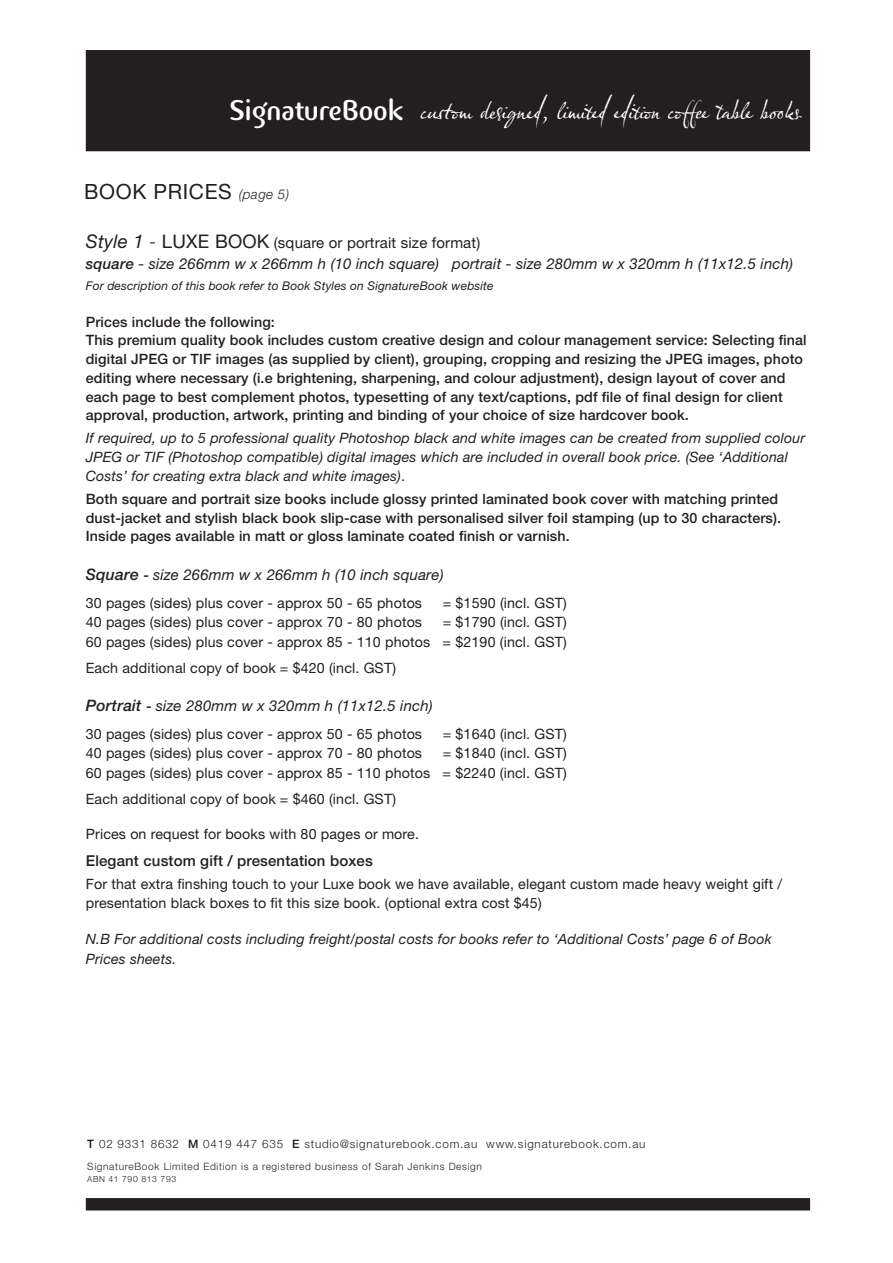
<style>
.page{position:relative;width:893px;height:1263px;background:#fff}
.page>*{position:absolute;margin:0;border:0;box-sizing:border-box;transform-origin:0 0}
.t1{font:33px "Digitalis";color:#fff}
.t2{font:25.5px "Olicana Rough";color:#fff}
.t3{font:21px "Helvetica Neue";letter-spacing:.03em;color:#231f20}
.t4{font:italic 15px "Helvetica Neue";letter-spacing:.01em;color:#231f20}
.t5{font:15px "Helvetica Neue";letter-spacing:.01em;color:#231f20}
.t6{font:500 15px "Helvetica Neue";letter-spacing:.01em;color:#231f20}
.t7{font:500 14.25px/18.8px "Helvetica Neue";letter-spacing:.01em;color:#231f20}
.t8{font:14.25px/18.8px "Helvetica Neue";letter-spacing:.01em;color:#231f20}
.t9{font:italic 14.25px/18.8px "Helvetica Neue";letter-spacing:.01em;color:#231f20}
.t10{font:italic 12px "Helvetica Neue";letter-spacing:.01em;color:#231f20}
.t11{font:300 11.7px "Helvetica Neue";letter-spacing:.07em;color:#231f20}
.t12{font:300 10.2px "Helvetica Neue";letter-spacing:.065em;color:#231f20}
.t13{font:300 8.7px "Helvetica Neue";letter-spacing:.07em;color:#231f20}
.s1{font-weight:300;font-style:italic;font-size:13.5px}
.s2{font-style:italic;font-size:18.75px}
.s3{font-weight:300;font-style:italic;font-size:18.75px}
.s4{font-size:18.75px}
.s5{font-weight:500}
.s6{font-style:normal}
.s7{font-weight:500;font-size:15.75px}
.s8{font-weight:500;font-style:normal;font-size:14.25px}
.s9{font-size:8.25px}
</style>
<div class="page">
<div style="left:87px;top:51px;width:722px;height:100px;background:#231f20"></div>
<div style="left:86px;top:50px;width:724px;height:101px;border:2px solid #231f20"></div>
<div style="left:87px;top:1199px;width:722px;height:11px;background:#231f20"></div>
<div style="left:86px;top:1198px;width:724px;height:12px;border:2px solid #231f20"></div>
<p class="t1" style="left:230px;top:93px;width:174px">SignatureBook</p>
<p class="t2" style="left:420px;top:95px;width:381px">custom designed, limited edition coffee table books</p>
<p class="t3" style="left:84px;top:179px;width:206px">BOOK PRICES <span class="s1">(page 5)</span></p>
<p class="t5" style="left:86px;top:233px;width:396px"><span class="s2">Style 1</span> <span class="s3">-</span> <span class="s4">LUXE BOOK</span> (square or portrait size format)</p>
<p class="t4" style="left:86px;top:254px;width:709px"><span class="s5">square</span> - size 266mm w x 266mm h (10 inch square) portrait - size 280mm w x 320mm h (11x12.5 inch)</p>
<p class="t10" style="left:86px;top:279px;width:409px">For description of this book refer to Book Styles on SignatureBook website</p>
<p class="t7" style="left:86px;top:312px;width:191px">Prices include the following:</p>
<p class="t7" style="left:86px;top:331px;width:722px">This premium quality book includes custom creative design and colour management service: Selecting final digital JPEG or TIF images (as supplied by client), grouping, cropping and resizing the JPEG images, photo editing where necessary (i.e brightening, sharpening, and colour adjustment), design layout of cover and each page to best complement photos, typesetting of any text/captions, pdf file of final design for client approval, production, artwork, printing and binding of your choice of size hardcover book.</p>
<p class="t9" style="left:86px;top:429px;width:721px">If required, up to 5 professional quality Photoshop black and white images can be created from supplied colour<br>JPEG or TIF (Photoshop compatible) digital images which are included in overall book price. (See ‘Additional<br>Costs’ for creating extra black and white images)<span class="s6">.</span></p>
<p class="t7" style="left:86px;top:489px;width:697px">Both square and portrait size books include glossy printed laminated book cover with matching printed dust-jacket and stylish black book slip-case with personalised silver foil stamping (up to 30 characters).<br>Inside pages available in matt or gloss laminate coated finish or varnish.</p>
<p class="t4" style="left:86px;top:565px;width:359px"><span class="s7">Square</span> <span class="s8">-</span> size 266mm w x 266mm h (10 inch square)</p>
<p class="t8" style="left:86px;top:593px;width:338px">30 pages (sides) plus cover - approx 50 - 65 photos</p>
<p class="t8" style="left:443px;top:593px;width:126px">= $1590 (incl. GST)</p>
<p class="t8" style="left:86px;top:612px;width:338px">40 pages (sides) plus cover - approx 70 - 80 photos</p>
<p class="t8" style="left:443px;top:612px;width:126px">= $1790 (incl. GST)</p>
<p class="t8" style="left:86px;top:632px;width:482px">60 pages (sides) plus cover - approx 85 - 110 photos = $2190 (incl. GST)</p>
<p class="t8" style="left:86px;top:658px;width:312px">Each additional copy of book = $420 (incl. GST)</p>
<p class="t4" style="left:86px;top:696px;width:348px"><span class="s7">Portrait</span> <span class="s8">-</span> size 280mm w x 320mm h (11x12.5 inch)</p>
<p class="t8" style="left:86px;top:724px;width:338px">30 pages (sides) plus cover - approx 50 - 65 photos</p>
<p class="t8" style="left:443px;top:724px;width:126px">= $1640 (incl. GST)</p>
<p class="t8" style="left:86px;top:743px;width:338px">40 pages (sides) plus cover - approx 70 - 80 photos</p>
<p class="t8" style="left:443px;top:743px;width:126px">= $1840 (incl. GST)</p>
<p class="t8" style="left:86px;top:763px;width:482px">60 pages (sides) plus cover - approx 85 - 110 photos = $2240 (incl. GST)</p>
<p class="t8" style="left:86px;top:789px;width:312px">Each additional copy of book = $460 (incl. GST)</p>
<p class="t8" style="left:86px;top:824px;width:335px">Prices on request for books with 80 pages or more.</p>
<p class="t6" style="left:86px;top:852px;width:289px">Elegant custom gift / presentation boxes</p>
<p class="t8" style="left:86px;top:875px;width:698px">For that extra finshing touch to your Luxe book we have available, elegant custom made heavy weight gift / presentation black boxes to fit this size book. (optional extra cost $45)</p>
<p class="t9" style="left:86px;top:929px;width:687px;line-height:19.5px">N.B For additional costs including freight/postal costs for books refer to ‘Additional Costs’ page 6 of Book<br>Prices sheets.</p>
<p class="t11" style="left:87px;top:1137px;width:560px"><span class="s5">T</span> 02 9331 8632 <span class="s5">M</span> 0419 447 635 <span class="s5">E</span> studio@signaturebook.com.au www.signaturebook.com.au</p>
<p class="t12" style="left:87px;top:1160px;width:396px">SignatureBook Limited Edition is a registered business of Sarah Jenkins Design</p>
<p class="t13" style="left:87px;top:1174px;width:90px"><span class="s9">ABN</span> 41 790 813 793</p>
</div>
